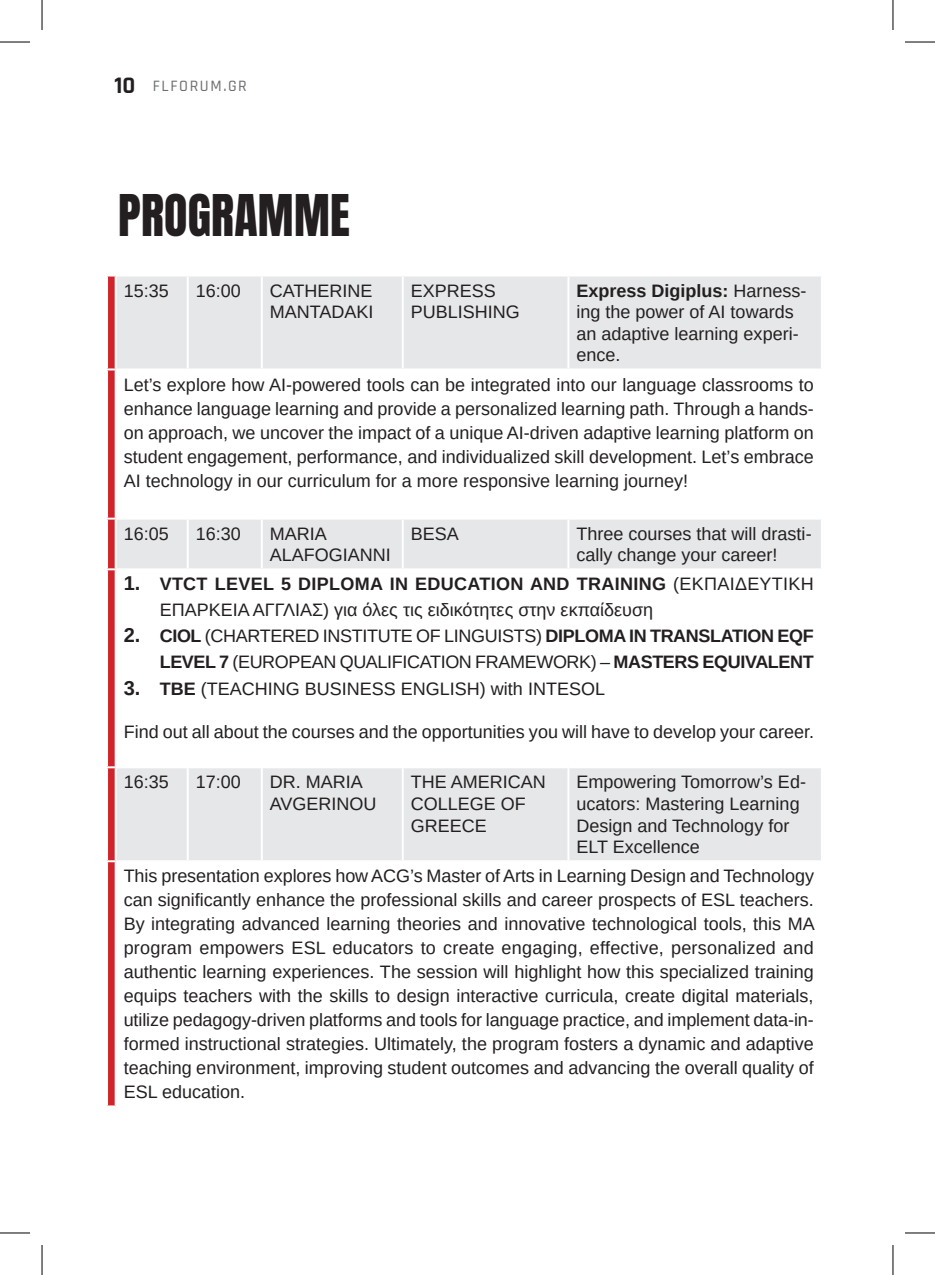
<style>
.page{position:relative;width:935px;height:1275px;background:#fff}
.page>*{position:absolute;margin:0;border:0;box-sizing:border-box;transform-origin:0 0}
.t1{font:48px "Anton";letter-spacing:.005em;color:#231f20}
.t2{font:18px/21.6px "Arimo";color:#231f20}
.t3{font:18px/26px "Arimo";letter-spacing:-.02em;color:#231f20;text-align:right}
.t4{font:500 16px "Rajdhani";letter-spacing:.1em;color:#6c6d70}
.s1{font-weight:700;font-size:24px;color:#231f20}
.s2{font-weight:700}
.s3{font-weight:700;font-size:20px}
</style>
<div class="page">
<div style="left:117px;top:276px;width:703px;height:92px;background:#e6e7e9"></div>
<svg style="left:117px;top:520px;width:703px;height:340px"></svg>
<hr style="left:187px;top:276px;width:2px;height:92px;background:#fff">
<hr style="left:261px;top:276px;width:2px;height:92px;background:#fff">
<hr style="left:402px;top:276px;width:2px;height:92px;background:#fff">
<hr style="left:567px;top:276px;width:2px;height:92px;background:#fff">
<hr style="left:187px;top:519px;width:2px;height:49px;background:#fff">
<hr style="left:261px;top:519px;width:2px;height:49px;background:#fff">
<hr style="left:402px;top:519px;width:2px;height:49px;background:#fff">
<hr style="left:567px;top:519px;width:2px;height:49px;background:#fff">
<hr style="left:116px;top:568px;width:72px;height:2px;background:#fff">
<hr style="left:188px;top:568px;width:74px;height:2px;background:#fff">
<hr style="left:262px;top:568px;width:141px;height:2px;background:#fff">
<hr style="left:403px;top:568px;width:165px;height:2px;background:#fff">
<hr style="left:568px;top:568px;width:254px;height:2px;background:#fff">
<hr style="left:116px;top:766px;width:72px;height:2px;background:#fff">
<hr style="left:188px;top:766px;width:74px;height:2px;background:#fff">
<hr style="left:187px;top:768px;width:2px;height:92px;background:#fff">
<hr style="left:262px;top:766px;width:141px;height:2px;background:#fff">
<hr style="left:261px;top:768px;width:2px;height:92px;background:#fff">
<hr style="left:403px;top:766px;width:165px;height:2px;background:#fff">
<hr style="left:402px;top:768px;width:2px;height:92px;background:#fff">
<hr style="left:568px;top:766px;width:254px;height:2px;background:#fff">
<hr style="left:567px;top:768px;width:2px;height:92px;background:#fff">
<svg style="left:107px;top:275px;width:9px;height:832px"></svg>
<hr style="left:0;top:42px;width:30px;height:1px;background:#000">
<hr style="left:904px;top:42px;width:30px;height:1px;background:#000">
<hr style="left:0;top:1232px;width:30px;height:1px;background:#000">
<hr style="left:904px;top:1232px;width:30px;height:1px;background:#000">
<hr style="left:42px;top:0;width:1px;height:30px;background:#000">
<hr style="left:42px;top:1245px;width:1px;height:30px;background:#000">
<hr style="left:892px;top:0;width:1px;height:30px;background:#000">
<hr style="left:892px;top:1245px;width:1px;height:30px;background:#000">
<p class="t4" style="left:114px;top:76px;width:134px"><span class="s1">10</span> FLFORUM.GR</p>
<h1 class="t1" style="left:118px;top:192px;width:233px">PROGRAMME</h1>
<p class="t2" style="left:124px;top:280px;width:47px">15:35</p>
<p class="t2" style="left:196px;top:280px;width:47px">16:00</p>
<p class="t2" style="left:270px;top:280px;width:105px">CATHERINE<br>MANTADAKI</p>
<p class="t2" style="left:411px;top:280px;width:111px">EXPRESS<br>PUBLISHING</p>
<p class="t2" style="left:576px;top:280px;width:232px"><span class="s2">Express Digiplus:</span> Harness&shy;ing the power of AI towards an adaptive learning experi&shy;ence.</p>
<p class="t2" style="left:124px;top:372px;width:691px;line-height:24px;text-align:justify">Let’s explore how AI-powered tools can be integrated into our language classrooms to enhance language learning and provide a personalized learning path. Through a hands&shy;on approach, we uncover the impact of a unique AI-driven adaptive learning platform on student engagement, performance, and individualized skill development. Let’s embrace AI technology in our curriculum for a more responsive learning journey!</p>
<p class="t2" style="left:124px;top:523px;width:47px">16:05</p>
<p class="t2" style="left:196px;top:523px;width:47px">16:30</p>
<p class="t2" style="left:270px;top:523px;width:123px">MARIA<br>ALAFOGIANNI</p>
<p class="t2" style="left:411px;top:523px;width:50px">BESA</p>
<p class="t2" style="left:576px;top:523px;width:237px">Three courses that will drasti&shy;cally change your career!</p>
<p class="t2" style="left:160px;top:571px;width:652px;line-height:26px;text-indent:-36px"><span class="s3">1.</span> <span class="s2">VTCT LEVEL 5 DIPLOMA IN EDUCATION AND TRAINING</span> (ΕΚΠΑΙΔΕΥΤΙΚΗ<br>ΕΠΑΡΚΕΙΑ ΑΓΓΛΙΑΣ) για όλες τις ειδικότητες στην εκπαίδευση</p>
<p class="t3" style="left:124px;top:623px;width:691px"><span class="s3">2.</span> <span class="s2">CIOL</span> (CHARTERED INSTITUTE OF LINGUISTS) <span class="s2">DIPLOMA IN TRANSLATION EQF<br>LEVEL 7</span> (EUROPEAN QUALIFICATION FRAMEWORK) – <span class="s2">MASTERS EQUIVALENT</span></p>
<p class="t2" style="left:124px;top:677px;width:483px"><span class="s3">3.</span> <span class="s2">TBE</span> (TEACHING BUSINESS ENGLISH) with INTESOL</p>
<p class="t2" style="left:124px;top:721px;width:692px">Find out all about the courses and the opportunities you will have to develop your career.</p>
<p class="t2" style="left:124px;top:771px;width:47px">16:35</p>
<p class="t2" style="left:196px;top:771px;width:47px">17:00</p>
<p class="t2" style="left:270px;top:771px;width:108px">DR. MARIA<br>AVGERINOU</p>
<p class="t2" style="left:411px;top:771px;width:137px">THE AMERICAN<br>COLLEGE OF<br>GREECE</p>
<p class="t2" style="left:576px;top:771px;width:231px">Empowering Tomorrow’s Ed&shy;ucators: Mastering Learning<br>Design and Technology for<br>ELT Excellence</p>
<p class="t2" style="left:124px;top:864px;width:692px;line-height:24px;text-align:justify">This presentation explores how ACG’s Master of Arts in Learning Design and Technology can significantly enhance the professional skills and career prospects of ESL teachers.<br>By integrating advanced learning theories and innovative technological tools, this MA program empowers ESL educators to create engaging, effective, personalized and authentic learning experiences. The session will highlight how this specialized training equips teachers with the skills to design interactive curricula, create digital materials, utilize pedagogy-driven platforms and tools for language practice, and implement data-in&shy;formed instructional strategies. Ultimately, the program fosters a dynamic and adaptive teaching environment, improving student outcomes and advancing the overall quality of ESL education.</p>
</div>
